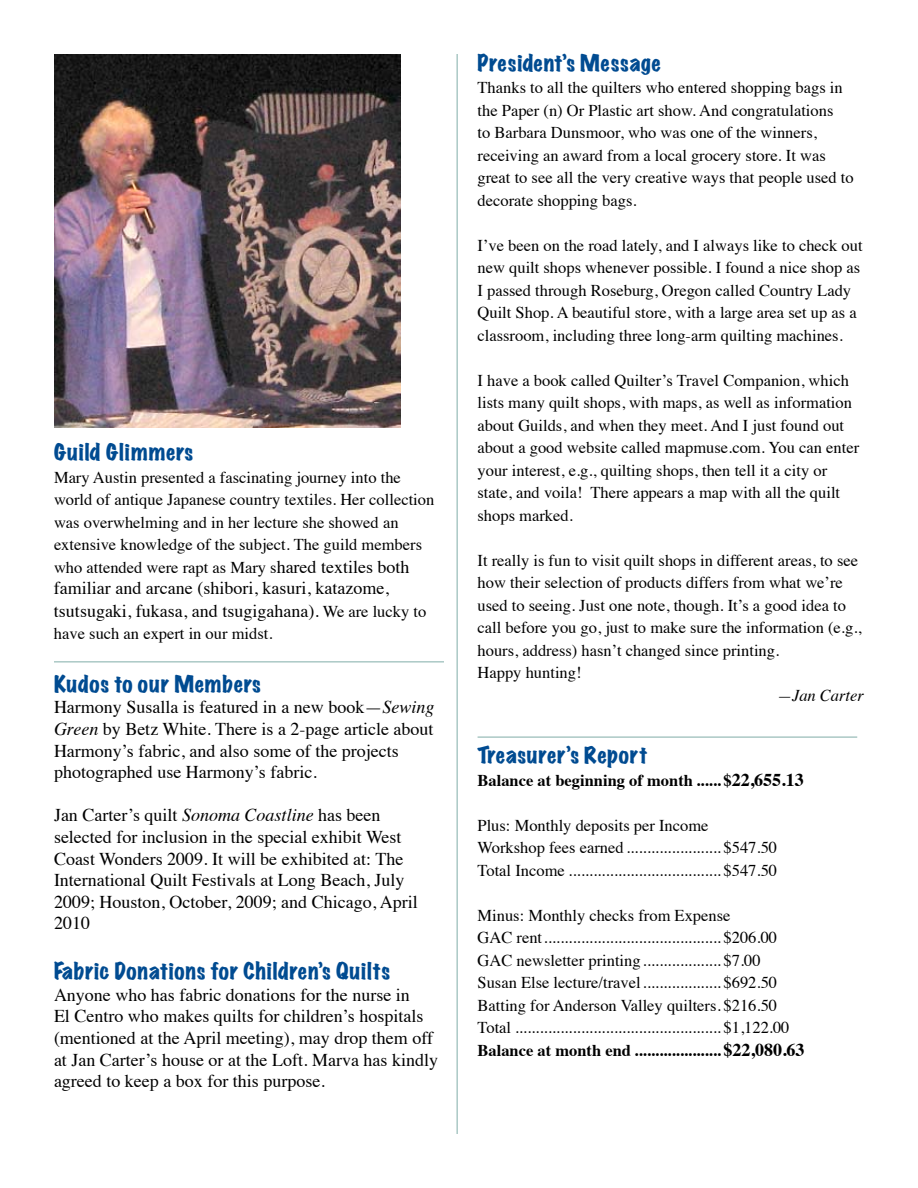
<style>
.page{position:relative;width:918px;height:1188px;background:#fff}
.page>*{position:absolute;margin:0;border:0;box-sizing:border-box;transform-origin:0 0}
.t1{font:expanded 21px "Marker Felt";letter-spacing:.035em;color:#004b91}
.t2{font:18px/21.6px "Times";color:#000}
.t3{font:16.5px/22.5px "Times";color:#000}
.t4{font:700 16.5px "Times";color:#000}
.t5{font:italic 16.5px "Times";color:#000}
.s1{font-size:18px}
.s2{font-size:16.5px}
.s3{font-style:italic}
.s4{font-weight:700}
.s5{font-weight:700;font-size:18px}
</style>
<div class="page">
<hr style="left:54px;top:662px;width:390px;height:1px;background:#81ada8">
<img style="left:54px;top:54px;width:346px;height:374px">
<hr style="left:478px;top:737px;width:379px;height:1px;background:#81ada8">
<hr style="left:457px;top:54px;width:1px;height:1080px;background:#81ada8">
<p class="t1" style="left:54px;top:437px;width:141px">Guild Glimmers</p>
<p class="t3" style="left:54px;top:464px;width:382px">Mary Austin presented a fascinating journey into the world of antique Japanese country textiles. Her collection was overwhelming and in her lecture she showed an extensive knowledge of the subject. The guild members who attended were rapt as Mary s<span class="s1">hared textiles both</span></p>
<p class="t2" style="left:54px;top:575px;width:374px;line-height:22.5px">familiar and arcane (shibori, kasuri, katazome, tsutsugaki, fukasa, and tsugigahana). <span class="s2">We are lucky to</span></p>
<p class="t3" style="left:54px;top:621px;width:220px">have such an expert in our midst.</p>
<p class="t1" style="left:54px;top:668px;width:208px">Kudos to our Members</p>
<p class="t2" style="left:54px;top:695px;width:382px">Harmony Susalla is featured in a new book—<span class="s3">Sewing Green</span> by Betz White. There is a 2-page article about Harmony’s fabric, and also some of the projects photographed use Harmony’s fabric.</p>
<p class="t2" style="left:54px;top:803px;width:365px">Jan Carter’s quilt <span class="s3">Sonoma Coastline</span> has been selected for inclusion in the special exhibit West Coast Wonders 2009. It will be exhibited at: The International Quilt Festivals at Long Beach, July 2009; Houston, October, 2009; and Chicago, April 2010</p>
<p class="t1" style="left:54px;top:956px;width:337px">Fabric Donations for Children’s Quilts</p>
<p class="t2" style="left:54px;top:982px;width:386px">Anyone who has fabric donations for the nurse in<br>El Centro who makes quilts for children’s hospitals (mentioned at the April meeting), may drop them off at Jan Carter’s house or at the Loft. Marva has kindly agreed to keep a box for this purpose.</p>
<p class="t1" style="left:478px;top:47px;width:185px">President’s Message</p>
<p class="t3" style="left:478px;top:75px;width:378px">Thanks to all the quilters who entered shopping bags in the Paper (n) Or Plastic art show. And congratulations<br>to Barbara Dunsmoor, who was one of the winners, receiving an award from a local grocery store. It was great to see all the very creative ways that people used to decorate shopping bags.</p>
<p class="t3" style="left:478px;top:233px;width:387px">I’ve been on the road lately, and I always like to check out new quilt shops whenever possible. I found a nice shop as I passed through Roseburg, Oregon called Country Lady Quilt Shop. A beautiful store, with a large area set up as a classroom, including three long-arm quilting machines.</p>
<p class="t3" style="left:478px;top:368px;width:383px">I have a book called Quilter’s Travel Companion, which lists many quilt shops, with maps, as well as information about Guilds, and when they meet. And I just found out about a good website called mapmuse.com. You can enter your interest, e.g., quilting shops, then tell it a city or state, and voila! There appears a map with all the quilt shops marked.</p>
<p class="t3" style="left:478px;top:548px;width:386px">It really is fun to visit quilt shops in different areas, to see how their selection of products differs from what we’re used to seeing. Just one note, though. It’s a good idea to call before you go, just to make sure the information (e.g., hours, address) hasn’t changed since printing.<br>Happy hunting!</p>
<p class="t5" style="left:777px;top:681px;width:88px">—Jan Carter</p>
<p class="t1" style="left:478px;top:740px;width:171px">Treasurer’s Report</p>
<p class="t4" style="left:478px;top:764px;width:328px">Balance at beginning of month ...... $<span class="s1">22,655.13</span></p>
<p class="t3" style="left:478px;top:812px;width:301px">Plus: Monthly deposits per Income<br>Workshop fees earned ....................... $547.50<br>Total Income ..................................... $547.50</p>
<p class="t3" style="left:478px;top:902px;width:328px">Minus: Monthly checks from Expense<br>GAC rent........................................... $206.00<br>GAC newsletter printing................... $7.00<br>Susan Else lecture/travel................... $692.50<br>Batting for Anderson Valley quilters. $216.50<br>Total .................................................. $1,122.00<br><span class="s4">Balance at month end .....................</span> <span class="s5">$22,080.63</span></p>
</div>
